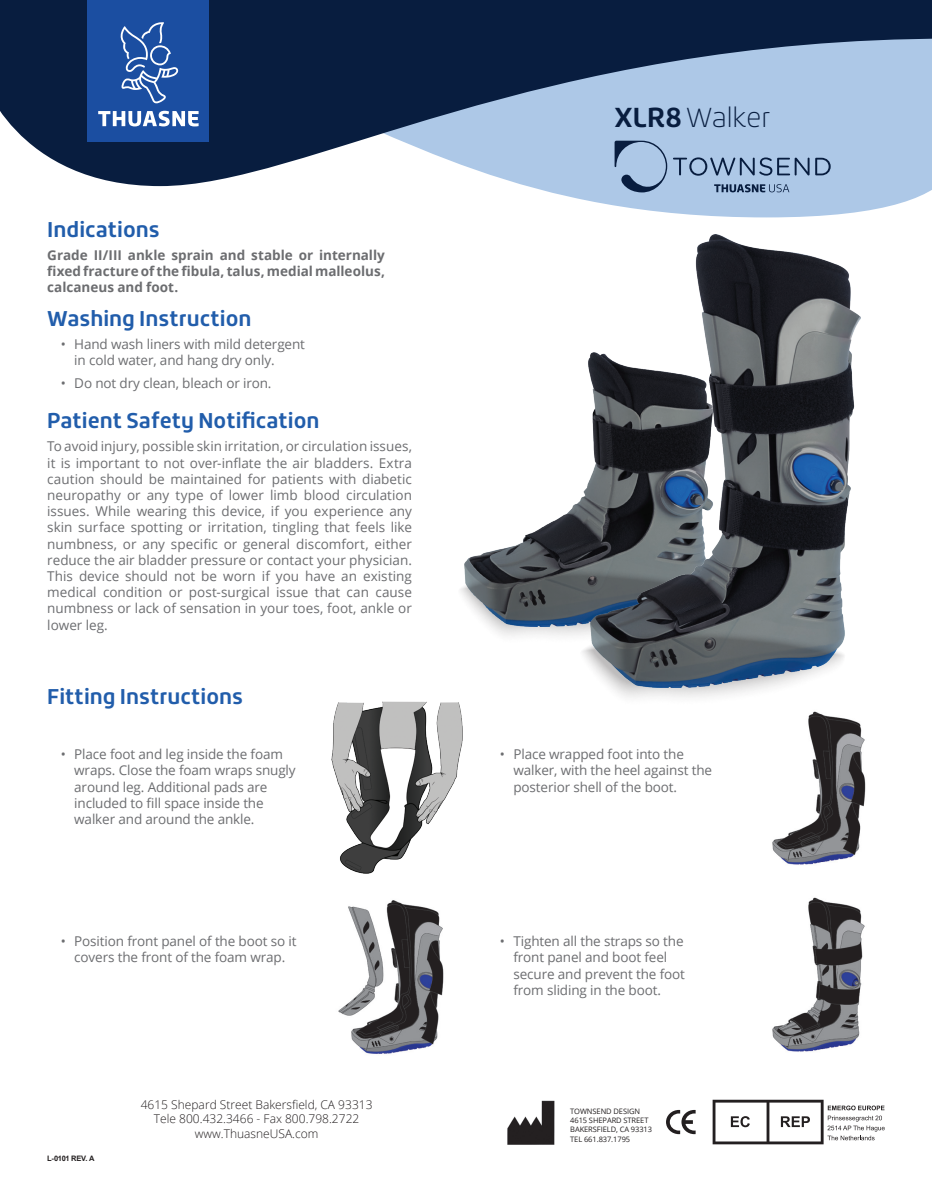
<style>
.page{position:relative;width:932px;height:1202px;background:#fff}
.page>*{position:absolute;margin:0;border:0;box-sizing:border-box;transform-origin:0 0}
.t1{font:100 27px "Roihu";color:#081d3f}
.t2{font:700 21px "Roihu";color:#215dab}
.Body{font:13.5px/16.2px "Open Sans";letter-spacing:-.01em;color:#6c6d70}
.Body-2{font:700 13.5px/16.2px "Open Sans";color:#6c6d70;text-align:justify}
.t3{font:300 12px/14.4px "Open Sans";color:#231f20;text-align:center}
.t4{font:7.5px/9px "Open Sans";letter-spacing:-.01em;color:#231f20}
.Footer_Legal{font:700 7.5px "Arial";letter-spacing:-.045em;color:#231f20}
.s1{font-weight:700}
</style>
<div class="page">
<svg style="left:153px;top:186px;width:779px;height:31px"></svg>
<svg style="left:0;top:0;width:932px;height:186px;background:#566b89"></svg>
<div style="left:88px;top:0;width:121px;height:142px;background:#1b4ea1"></div>
<svg style="left:98px;top:111px;width:100px;height:15px"></svg>
<svg style="left:120px;top:22px;width:58px;height:81px"></svg>
<svg style="left:714px;top:184px;width:75px;height:8px"></svg>
<svg style="left:614px;top:141px;width:53px;height:52px;background:#8ba4c4"></svg>
<svg style="left:673px;top:157px;width:136px;height:19px;background:#839cbc"></svg>
<svg style="left:815px;top:158px;width:15px;height:17px"></svg>
<svg style="left:666px;top:1109px;width:29px;height:25px"></svg>
<img style="left:507px;top:1100px;width:48px;height:45px">
<svg style="left:712px;top:1099px;width:172px;height:45px"></svg>
<img style="left:464px;top:357px;width:126px;height:209px">
<img style="left:590px;top:234px;width:270px;height:332px">
<img style="left:331px;top:701px;width:132px;height:173px">
<img style="left:772px;top:717px;width:94px;height:148px">
<img style="left:338px;top:900px;width:106px;height:154px">
<img style="left:772px;top:897px;width:93px;height:155px">
<svg style="left:456px;top:566px;width:389px;height:151px"></svg>
<p class="t2" style="left:47px;top:217px;width:114px">Indications</p>
<p class="Body-2" style="left:47px;top:246px;width:339px">Grade II/III ankle sprain and stable or internally fixed fracture of the fibula, talus, medial malleolus, calcaneus and foot.</p>
<p class="t2" style="left:47px;top:306px;width:206px">Washing Instruction</p>
<p class="Body" style="left:74px;top:335px;width:232px;text-indent:-14px">• Hand wash liners with mild detergent in cold water, and hang dry only.</p>
<p class="Body" style="left:61px;top:374px;width:212px">• Do not dry clean, bleach or iron.</p>
<p class="t2" style="left:47px;top:409px;width:274px">Patient Safety Notification</p>
<p class="Body" style="left:47px;top:438px;width:366px;text-align:justify">To avoid injury, possible skin irritation, or circulation issues, it is important to not over-inflate the air bladders. Extra caution should be maintained for patients with diabetic neuropathy or any type of lower limb blood circulation issues. While wearing this device, if you experience any skin surface spotting or irritation, tingling that feels like numbness, or any specific or general discomfort, either reduce the air bladder pressure or contact your physician.<br>This device should not be worn if you have an existing medical condition or post-surgical issue that can cause numbness or lack of sensation in your toes, foot, ankle or lower leg.</p>
<p class="t2" style="left:47px;top:684px;width:197px">Fitting Instructions</p>
<h1 class="t1" style="left:614px;top:102px;width:158px"><span class="s1">XLR8</span> Walker</h1>
<p class="Body" style="left:74px;top:746px;width:223px;text-indent:-14px">• Place foot and leg inside the foam wraps. Close the foam wraps snugly around leg. Additional pads are included to fill space inside the walker and around the ankle.</p>
<p class="Body" style="left:513px;top:746px;width:200px;text-indent:-14px">• Place wrapped foot into the walker, with the heel against the posterior shell of the boot.</p>
<p class="Body" style="left:61px;top:932px;width:237px;text-align:center">• Position front panel of the boot so it covers the front of the foam wrap.</p>
<p class="Body" style="left:513px;top:932px;width:173px;text-indent:-14px">• Tighten all the straps so the front panel and boot feel secure and prevent the foot from sliding in the boot.</p>
<p class="Footer_Legal" style="left:47px;top:1153px;width:49px">L-0101 REV. A</p>
<p class="t3" style="left:141px;top:1097px;width:233px">4615 Shepard Street Bakersfield, CA 93313<br>Tele 800.432.3466 - Fax 800.798.2722 www.ThuasneUSA.com</p>
<p class="t4" style="left:570px;top:1107px;width:83px">TOWNSEND DESIGN<br>4615 SHEPARD STREET<br>BAKERSFIELD, CA 93313<br>TEL 661.837.1795</p>
</div>
